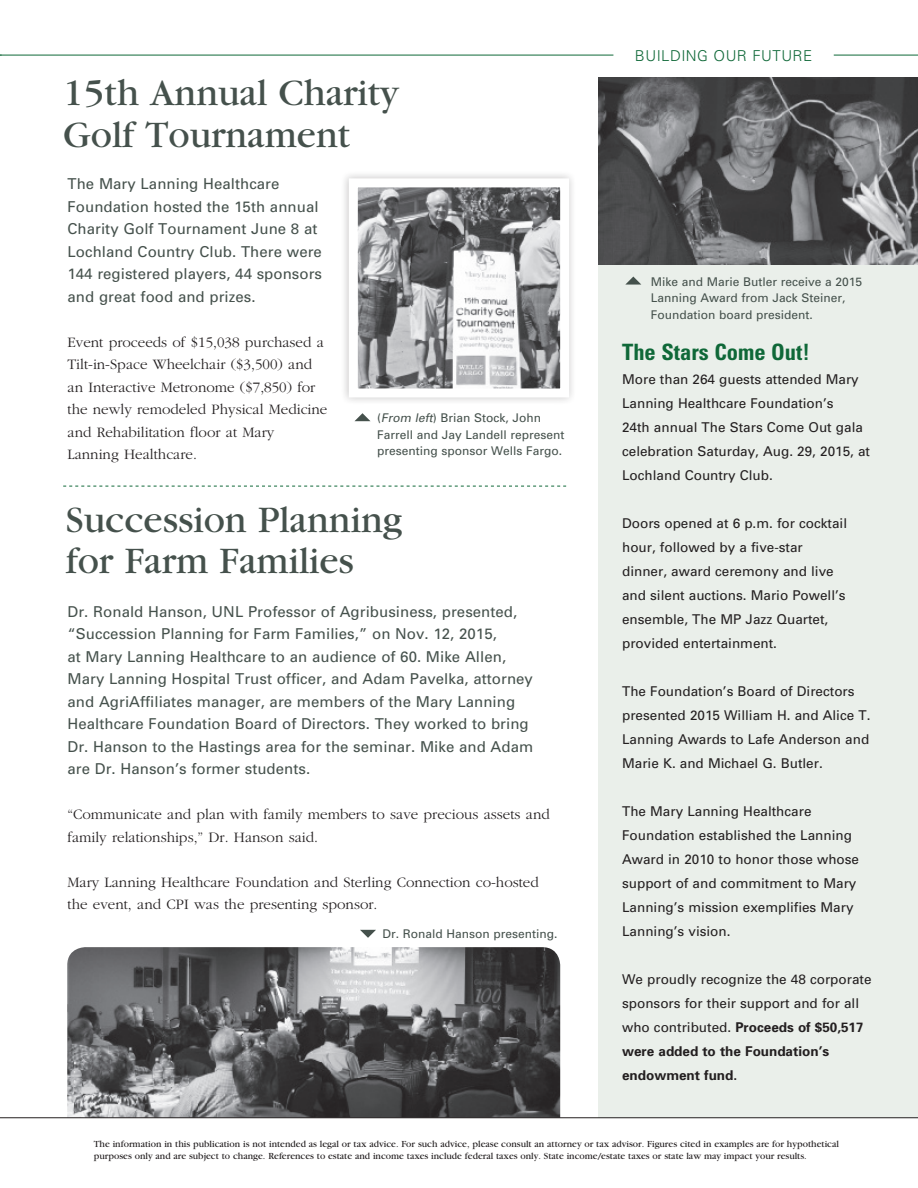
<style>
.page{position:relative;width:918px;height:1188px;background:#fff}
.page>*{position:absolute;margin:0;border:0;box-sizing:border-box;transform-origin:0 0}
.t1{font:39px/42px "Garamond";color:#45514c}
.t2{font:700 condensed 22.5px "Univers";color:#0f6838}
.t3{font:15px/22.5px "Univers";letter-spacing:.005em;color:#45514c}
.t4{font:300 15px/22.5px "Garamond";color:#231f20}
.t5{font:300 15px "Univers";letter-spacing:.03em;color:#0f6838}
.t6{font:13.5px/24px "Univers";color:#231f20}
.t7{font:12px/16.5px "Univers";color:#45514c}
.t8{font:9.75px/11.7px "Garamond";color:#231f20}
.s1{font-weight:700}
.s2{font-style:italic}
</style>
<div class="page">
<img style="left:67px;top:947px;width:493px;height:170px">
<div style="left:598px;top:85px;width:320px;height:1032px;background:#eaefea"></div>
<img style="left:598px;top:78px;width:320px;height:187px">
<hr style="left:0;top:55px;width:613px;height:1px;background:#0f6838">
<hr style="left:834px;top:55px;width:84px;height:1px;background:#0f6838">
<hr style="left:0;top:1117px;width:918px;height:1px;background:#231f20">
<div style="left:341px;top:170px;width:236px;height:236px;background:#231f20;opacity:.25"></div>
<img style="left:359px;top:188px;width:200px;height:199px">
<div style="left:349px;top:178px;width:220px;height:219px;border:9px solid #fff"></div>
<svg style="left:355px;top:413px;width:15px;height:8px"></svg>
<svg style="left:63px;top:486px;width:503px;height:1px"></svg>
<svg style="left:625px;top:277px;width:16px;height:8px"></svg>
<svg style="left:360px;top:930px;width:16px;height:8px"></svg>
<h1 class="t1" style="left:63px;top:72px;width:337px">15th Annual Charity<br>Golf Tournament</h1>
<p class="t5" style="left:635px;top:47px;width:179px">BUILDING OUR FUTURE</p>
<p class="t3" style="left:68px;top:173px;width:256px">The Mary Lanning Healthcare<br>Foundation hosted the 15th annual<br>Charity Golf Tournament June 8 at<br>Lochland Country Club. There were<br>144 registered players, 44 sponsors and great food and prizes.</p>
<p class="t4" style="left:68px;top:331px;width:261px">Event proceeds of $15,038 purchased a Tilt-in-Space Wheelchair ($3,500) and an Interactive Metronome ($7,850) for the newly remodeled Physical Medicine and Rehabilitation floor at Mary Lanning Healthcare.</p>
<h2 class="t2" style="left:622px;top:338px;width:189px">The Stars Come Out!</h2>
<p class="t7" style="left:651px;top:273px;width:213px">Mike and Marie Butler receive a 2015<br>Lanning Award from Jack Steiner,<br>Foundation board president.</p>
<p class="t6" style="left:622px;top:368px;width:249px">More than 264 guests attended Mary Lanning Healthcare Foundation’s<br>24th annual The Stars Come Out gala celebration Saturday, Aug. 29, 2015, at Lochland Country Club.</p>
<p class="t6" style="left:622px;top:512px;width:227px">Doors opened at 6 p.m. for cocktail hour, followed by a five-star dinner, award ceremony and live and silent auctions. Mario Powell’s ensemble, The MP Jazz Quartet, provided entertainment.</p>
<p class="t6" style="left:622px;top:680px;width:250px">The Foundation’s Board of Directors presented 2015 William H. and Alice T.<br>Lanning Awards to Lafe Anderson and Marie K. and Michael G. Butler.</p>
<p class="t6" style="left:622px;top:800px;width:239px">The Mary Lanning Healthcare<br>Foundation established the Lanning<br>Award in 2010 to honor those whose support of and commitment to Mary<br>Lanning’s mission exemplifies Mary<br>Lanning’s vision.</p>
<p class="t6" style="left:622px;top:968px;width:251px">We proudly recognize the 48 corporate sponsors for their support and for all who contributed. <span class="s1">Proceeds of $50,517 were added to the Foundation’s endowment fund.</span></p>
<p class="t7" style="left:377px;top:410px;width:189px">(<span class="s2">From left</span>) Brian Stock, John<br>Farrell and Jay Landell represent presenting sponsor Wells Fargo.</p>
<h1 class="t1" style="left:66px;top:500px;width:338px;line-height:40.5px">Succession Planning for Farm Families</h1>
<p class="t3" style="left:68px;top:600px;width:467px">Dr. Ronald Hanson, UNL Professor of Agribusiness, presented, “Succession Planning for Farm Families,” on Nov. 12, 2015,<br>at Mary Lanning Healthcare to an audience of 60. Mike Allen, Mary Lanning Hospital Trust officer, and Adam Pavelka, attorney and AgriAffiliates manager, are members of the Mary Lanning Healthcare Foundation Board of Directors. They worked to bring Dr. Hanson to the Hastings area for the seminar. Mike and Adam are Dr. Hanson’s former students.</p>
<p class="t4" style="left:68px;top:803px;width:484px">“Communicate and plan with family members to save precious assets and family relationships,” Dr. Hanson said.</p>
<p class="t4" style="left:68px;top:871px;width:473px">Mary Lanning Healthcare Foundation and Sterling Connection co-hosted the event, and CPI was the presenting sponsor.</p>
<p class="t7" style="left:383px;top:926px;width:177px">Dr. Ronald Hanson presenting.</p>
<p class="t8" style="left:94px;top:1138px;width:747px">The information in this publication is not intended as legal or tax advice. For such advice, please consult an attorney or tax advisor. Figures cited in examples are for hypothetical purposes only and are subject to change. References to estate and income taxes include federal taxes only. State income/estate taxes or state law may impact your results.</p>
</div>
